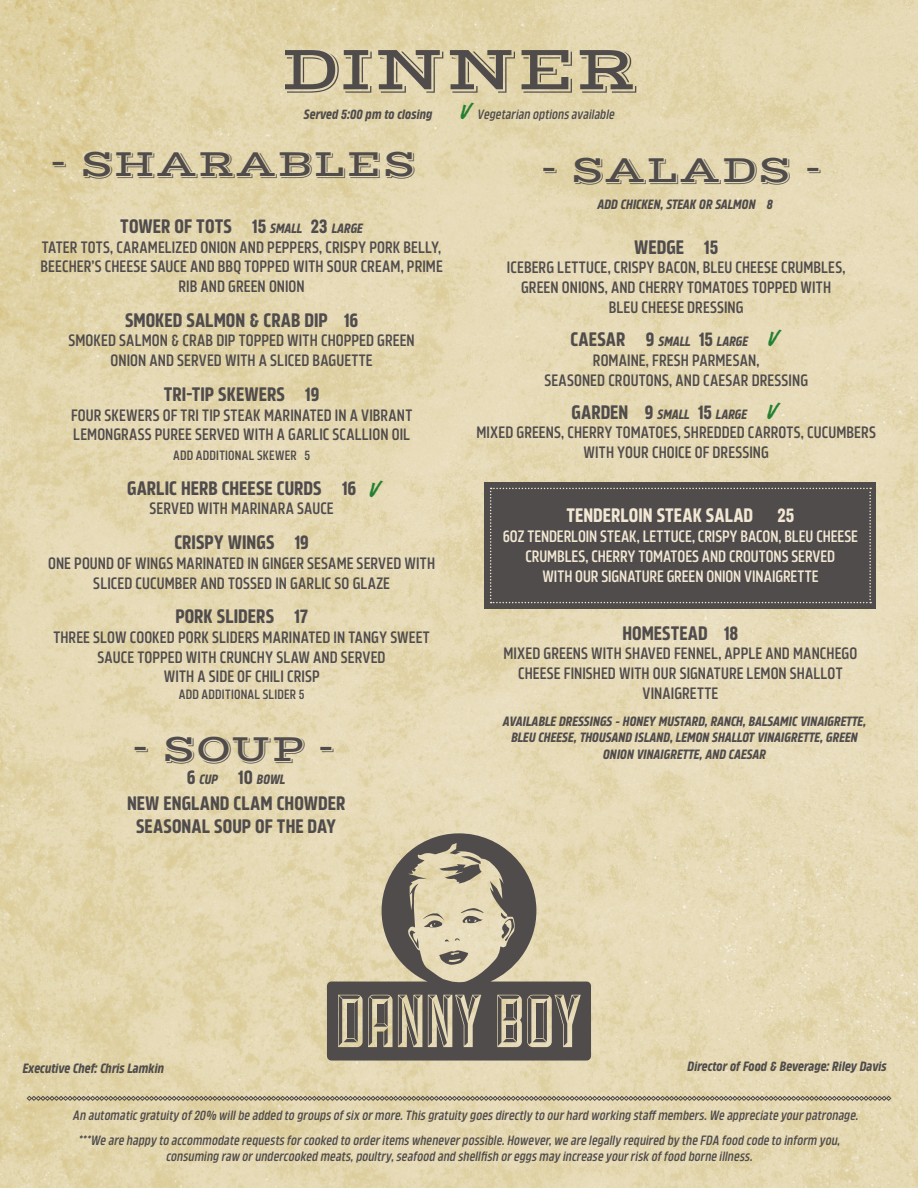
<style>
.page{position:relative;width:918px;height:1188px;background:#fff}
.page>*{position:absolute;margin:0;border:0;box-sizing:border-box;transform-origin:0 0}
.t1{font:64.5px "Vast Shadow";letter-spacing:-.025em;color:#504c4b}
.t2{font:39px "Vast Shadow";color:#504c4b}
.t3{font:20.85px "Broken Wings";color:#248033}
.t4{font:700 condensed 19.5px "Amfibia";color:#504c4c}
.t5{font:700 condensed 19.5px "Amfibia";color:#504c4b}
.t6{font:700 condensed 19.5px "Amfibia";letter-spacing:.005em;color:#f2e8d4}
.t7{font:600 condensed 16.5px/19.8px "Amfibia";letter-spacing:.01em;color:#504c4c;text-align:center}
.t8{font:600 condensed 16.5px/19.8px "Amfibia";letter-spacing:.01em;color:#504c4b;text-align:center}
.t9{font:600 condensed 16.5px/19.8px "Amfibia";color:#f2e8d4;text-align:center}
.t10{font:italic 600 condensed 13.5px/16.2px "Amfibia";color:#504c4b;text-align:center}
.t11{font:italic 700 condensed 13.5px/16.2px "Amfibia";color:#504c4b;text-align:center}
.t12{font:600 condensed 13.5px "Amfibia";letter-spacing:.02em;color:#504c4c}
.s1{font-family:"Broken Wings";font-weight:400;font-style:normal;font-stretch:normal;font-size:20.85px;color:#248033}
.s2{font-style:italic;font-size:13.5px}
.s3{font-style:normal;font-size:19.5px}
</style>
<div class="page">
<img style="left:0;top:0;width:918px;height:1188px">
<svg style="left:327px;top:833px;width:264px;height:228px;background:#a69d87"></svg>
<svg style="left:556px;top:995px;width:23px;height:51px"></svg>
<svg style="left:429px;top:995px;width:51px;height:51px;background:#8e8778"></svg>
<svg style="left:498px;top:995px;width:21px;height:51px"></svg>
<svg style="left:408px;top:908px;width:75px;height:57px;background:#c5bba1"></svg>
<div style="left:485px;top:482px;width:391px;height:127px;background:#504c4b"></div>
<svg style="left:490px;top:488px;width:381px;height:115px"></svg>
<svg style="left:27px;top:1096px;width:864px;height:5px;background:#9a927d"></svg>
<p class="t1" style="left:280px;top:30px;width:359px">DINNER</p>
<p class="t11" style="left:304px;top:107px;width:130px">Served 5:00 pm to closing</p>
<p class="t10" style="left:461px;top:107px;width:158px"><span class="s1">V</span> Vegetarianoptionsavailable</p>
<p class="t2" style="left:50px;top:141px;width:369px">- SHARABLES</p>
<p class="t2" style="left:541px;top:146px;width:284px">- SALADS -</p>
<p class="t4" style="left:120px;top:214px;width:244px">TOWER OF TOTS 15 <span class="s2">SMALL</span> 23 <span class="s2">LARGE</span></p>
<p class="t7" style="left:41px;top:238px;width:404px">TATER TOTS, CARAMELIZED ONION AND PEPPERS, CRISPY PORK BELLY,<br>BEECHER’S CHEESE SAUCE AND BBQ TOPPED WITH SOUR CREAM, PRIME<br>RIB AND GREEN ONION</p>
<p class="t4" style="left:125px;top:307px;width:235px">SMOKED SALMON &amp; CRAB DIP 16</p>
<p class="t7" style="left:69px;top:332px;width:348px">SMOKED SALMON &amp; CRAB DIP TOPPED WITH CHOPPED GREEN</p>
<p class="t7" style="left:111px;top:352px;width:264px">ONION AND SERVED WITH A SLICED BAGUETTE</p>
<p class="t4" style="left:164px;top:382px;width:157px">TRI-TIP SKEWERS 19</p>
<p class="t7" style="left:71px;top:406px;width:343px">FOUR SKEWERS OF TRI TIP STEAK MARINATED IN A VIBRANT</p>
<p class="t7" style="left:73px;top:426px;width:338px">LEMONGRASS PUREE SERVED WITH A GARLIC SCALLION OIL</p>
<p class="t12" style="left:173px;top:447px;width:139px">ADD ADDITIONAL SKEWER 5</p>
<p class="t4" style="left:127px;top:475px;width:231px">GARLIC HERB CHEESE CURDS 16</p>
<p class="t7" style="left:150px;top:500px;width:186px">SERVED WITH MARINARA SAUCE</p>
<p class="t4" style="left:174px;top:530px;width:136px">CRISPY WINGS 19</p>
<p class="t7" style="left:48px;top:555px;width:388px">ONE POUND OF WINGS MARINATED IN GINGER SESAME SERVED WITH<br>SLICED CUCUMBER AND TOSSED IN GARLIC SO GLAZE</p>
<p class="t4" style="left:175px;top:604px;width:134px">PORK SLIDERS 17</p>
<p class="t7" style="left:53px;top:629px;width:378px">THREE SLOW COOKED PORK SLIDERS MARINATED IN TANGY SWEET<br>SAUCE TOPPED WITH CRUNCHY SLAW AND SERVED<br>WITH A SIDE OF CHILI CRISP</p>
<p class="t12" style="left:179px;top:686px;width:127px">ADD ADDITIONAL SLIDER 5</p>
<p class="t11" style="left:598px;top:198px;width:177px">ADD CHICKEN, STEAK OR SALMON 8</p>
<p class="t5" style="left:634px;top:234px;width:86px">WEDGE 15</p>
<p class="t8" style="left:507px;top:259px;width:340px">ICEBERG LETTUCE, CRISPY BACON, BLEU CHEESE CRUMBLES,</p>
<p class="t8" style="left:521px;top:279px;width:311px">GREEN ONIONS, AND CHERRY TOMATOES TOPPED WITH</p>
<p class="t8" style="left:609px;top:299px;width:136px">BLEU CHEESE DRESSING</p>
<p class="t11" style="left:571px;top:334px;width:213px"><span class="s3">CAESAR 9</span> SMALL <span class="s3">15</span> LARGE <span class="s1">V</span></p>
<p class="t8" style="left:593px;top:352px;width:168px">ROMAINE, FRESH PARMESAN,</p>
<p class="t8" style="left:544px;top:371px;width:265px">SEASONED CROUTONS, AND CAESAR DRESSING</p>
<p class="t11" style="left:572px;top:407px;width:211px"><span class="s3">GARDEN 9</span> SMALL <span class="s3">15</span> LARGE <span class="s1">V</span></p>
<p class="t8" style="left:477px;top:424px;width:401px">MIXED GREENS, CHERRY TOMATOES, SHREDDED CARROTS, CUCUMBERS<br>WITH YOUR CHOICE OF DRESSING</p>
<p class="t3" style="left:370px;top:478px;width:15px">V</p>
<p class="t6" style="left:566px;top:503px;width:230px">TENDERLOIN STEAK SALAD 25</p>
<p class="t9" style="left:503px;top:528px;width:357px">6OZ TENDERLOIN STEAK, LETTUCE, CRISPY BACON, BLEU CHEESE<br>CRUMBLES, CHERRY TOMATOES AND CROUTONS SERVED</p>
<p class="t9" style="left:542px;top:568px;width:278px">WITH OUR SIGNATURE GREEN ONION VINAIGRETTE</p>
<p class="t4" style="left:622px;top:621px;width:117px">HOMESTEAD 18</p>
<p class="t7" style="left:504px;top:645px;width:355px">MIXED GREENS WITH SHAVED FENNEL, APPLE AND MANCHEGO<br>CHEESE FINISHED WITH OUR SIGNATURE LEMON SHALLOT<br>VINAIGRETTE</p>
<p class="t2" style="left:132px;top:725px;width:205px">- SOUP -</p>
<p class="t11" style="left:187px;top:773px;width:101px"><span class="s3">6</span> CUP <span class="s3">10</span> BOWL</p>
<p class="t5" style="left:127px;top:791px;width:220px">NEW ENGLAND CLAM CHOWDER</p>
<p class="t5" style="left:136px;top:814px;width:202px">SEASONAL SOUP OF THE DAY</p>
<p class="t11" style="left:503px;top:715px;width:365px">AVAILABLE DRESSINGS - HONEY MUSTARD, RANCH, BALSAMIC VINAIGRETTE,</p>
<p class="t11" style="left:511px;top:731px;width:348px">BLEU CHEESE, THOUSAND ISLAND, LEMON SHALLOT VINAIGRETTE, GREEN<br>ONION VINAIGRETTE, AND CAESAR</p>
<p class="t11" style="left:23px;top:1062px;width:143px">Executive Chef: Chris Lamkin</p>
<p class="t11" style="left:687px;top:1059px;width:201px">Director of Food &amp; Beverage: Riley Davis</p>
<p class="t10" style="left:73px;top:1109px;width:790px">Anautomaticgratuityof20% willbeaddedtogroupsofsixormore.Thisgratuitygoesdirectlytoourhardworkingstaff members.Weappreciateyourpatronage.</p>
<p class="t10" style="left:78px;top:1133px;width:766px">***Wearehappytoaccommodaterequestsforcookedtoorderitemswheneverpossible.However,wearelegallyrequiredbytheFDA foodcodetoinform you, consumingraw orundercookedmeats,poultry,seafoodandshellfishoreggsmayincreaseyourriskoffoodborneillness.</p>
</div>
